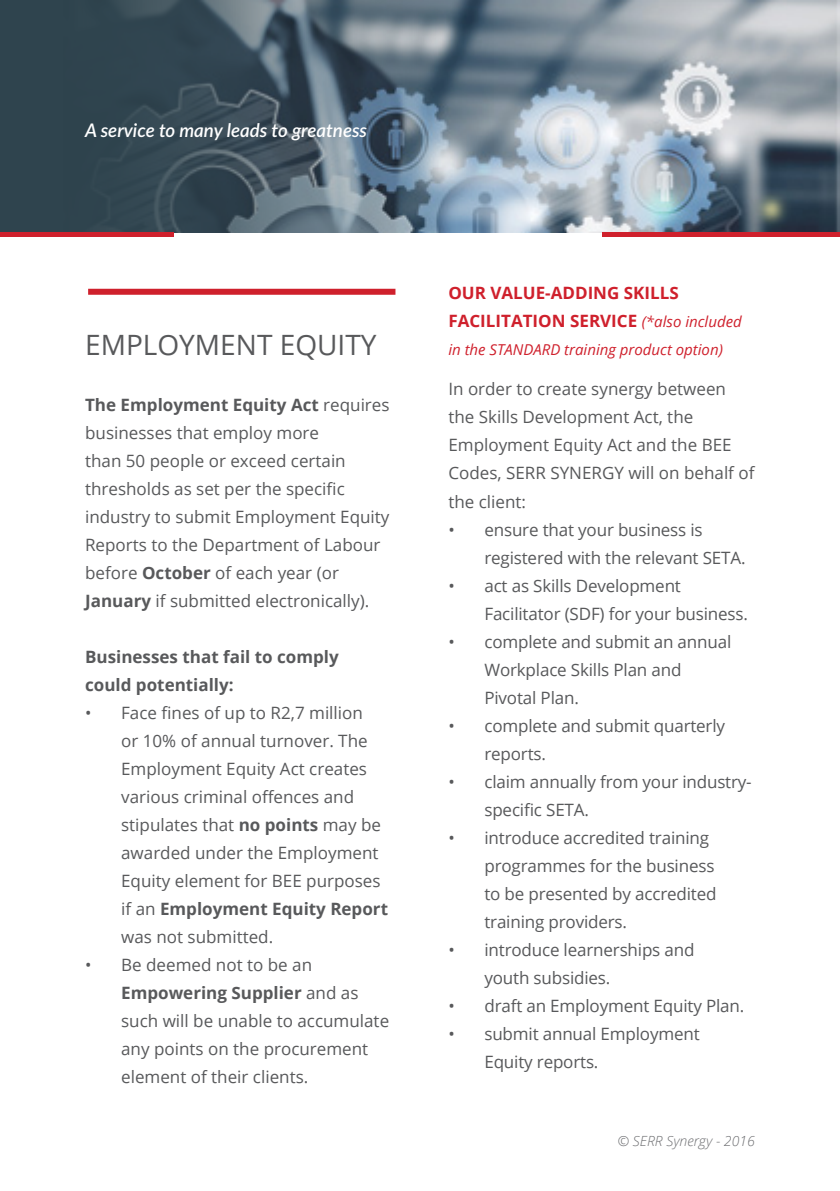
<style>
.page{position:relative;width:840px;height:1191px;background:#fff}
.page>*{position:absolute;margin:0;border:0;box-sizing:border-box;transform-origin:0 0}
.t1{font:28px "Open Sans";color:#58595b}
.t2{font:italic 600 18.8px "Lato";color:#fff}
.t3{font:17px/28px "Open Sans";color:#58595b}
.t4{font:700 17px/28px "Open Sans";color:#cf202c}
.t5{font:700 17px/28px "Open Sans";color:#58595b}
.t6{font:italic 15px "Open Sans";color:#cf202c}
.t7{font:italic 300 14px "Open Sans";color:#6d6e71}
.s1{font-weight:700}
.s2{font-weight:400;font-style:italic;font-size:15px}
</style>
<div class="page">
<img style="left:0;top:0;width:840px;height:233px">
<hr style="left:602px;top:232px;width:237px;height:4px;background:#cf202c">
<hr style="left:0;top:232px;width:174px;height:4px;background:#cf202c">
<div style="left:88px;top:289px;width:307px;height:6px;background:#cf202c"></div>
<p class="t2" style="left:85px;top:117px;width:283px">A service to many leads to greatness</p>
<p class="t1" style="left:85px;top:326px;width:293px">EMPLOYMENT EQUITY</p>
<p class="t3" style="left:85px;top:390px;width:306px"><span class="s1">The Employment Equity Act</span> requires businesses that employ more<br>than 50 people or exceed certain thresholds as set per the specific industry to submit Employment Equity Reports to the Department of Labour before <span class="s1">October</span> of each year (or <span class="s1">January</span> if submitted electronically).</p>
<p class="t5" style="left:85px;top:642px;width:255px">Businesses that fail to comply could potentially:</p>
<p class="t3" style="left:121px;top:698px;width:268px;text-indent:-36px">• Face fines of up to R2,7 million<br>or 10% of annual turnover. The<br>Employment Equity Act creates various criminal offences and stipulates that <span class="s1">no points</span> may be awarded under the Employment<br>Equity element for BEE purposes if an <span class="s1">Employment Equity Report </span>was not submitted.</p>
<p class="t3" style="left:121px;top:950px;width:269px;text-indent:-36px">• Be deemed not to be an<br><span class="s1">Empowering Supplier</span> and as such will be unable to accumulate any points on the procurement element of their clients.</p>
<p class="t4" style="left:448px;top:279px;width:295px">OUR VALUE-ADDING SKILLS<br>FACILITATION SERVICE <span class="s2">(*also included</span></p>
<p class="t6" style="left:448px;top:340px;width:276px">in the STANDARD training product option)</p>
<p class="t3" style="left:448px;top:374px;width:307px">In order to create synergy between the Skills Development Act, the<br>Employment Equity Act and the BEE<br>Codes, SERR SYNERGY will on behalf of the client:</p>
<p class="t3" style="left:484px;top:515px;width:262px;text-indent:-36px">• ensure that your business is registered with the relevant SETA.</p>
<p class="t3" style="left:484px;top:571px;width:265px;text-indent:-36px">• act as Skills Development<br>Facilitator (SDF) for your business.</p>
<p class="t3" style="left:484px;top:627px;width:248px;text-indent:-36px">• complete and submit an annual<br>Workplace Skills Plan and<br>Pivotal Plan.</p>
<p class="t3" style="left:484px;top:711px;width:242px;text-indent:-36px">• complete and submit quarterly reports.</p>
<p class="t3" style="left:484px;top:767px;width:269px;text-indent:-36px">• claim annually from your industry&shy;specific SETA.</p>
<p class="t3" style="left:484px;top:823px;width:233px;text-indent:-36px">• introduce accredited training programmes for the business to be presented by accredited training providers.</p>
<p class="t3" style="left:484px;top:935px;width:211px;text-indent:-36px">• introduce learnerships and youth subsidies.</p>
<p class="t3" style="left:448px;top:991px;width:297px">• draft an Employment Equity Plan.</p>
<p class="t3" style="left:484px;top:1019px;width:217px;text-indent:-36px">• submit annual Employment<br>Equity reports.</p>
<p class="t7" style="left:617px;top:1130px;width:139px">© SERR Synergy - 2016</p>
</div>
